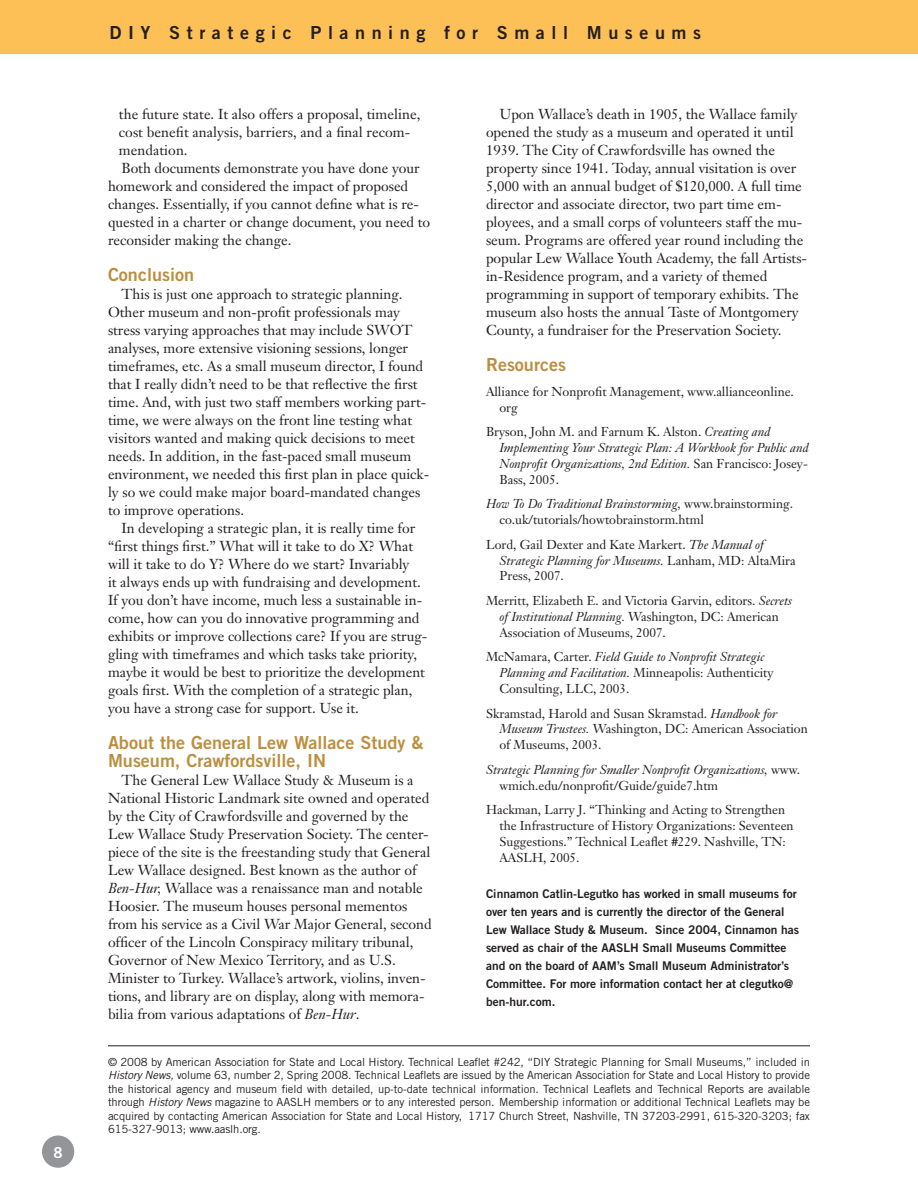
<style>
.page{position:relative;width:918px;height:1188px;background:#fff}
.page>*{position:absolute;margin:0;border:0;box-sizing:border-box;transform-origin:0 0}
.TradeBold2_color_12{font:18px/18px "Trade Gothic Bold Two";color:#bb8f3f}
.t1{font:18px "Trade Gothic Bold Two";letter-spacing:.365em;color:#231f20}
.TradeBold2_Reversed{font:15px "Trade Gothic Bold Two";color:#fff}
.Body_Janson{font:14.25px/18px "Janson Text";color:#231f20}
.Body_Janson_No_Inden{font:14.25px/18px "Janson Text";letter-spacing:.005em;color:#231f20}
.Body_References{font:12.75px/15.8px "Janson Text";color:#231f20}
.Body_References-2{font:italic 12.75px/15.8px "Janson Text";color:#231f20}
.Author_s_Bios{font:12px/18px "Trade Gothic Bold Two";color:#231f20}
.t2{font:11.25px/13.5px "Trade Gothic";letter-spacing:-.01em;color:#231f20;text-align:justify}
.s1{font-style:italic}
.s2{font-style:normal}
</style>
<div class="page">
<div style="left:0;top:0;width:918px;height:54px;background:#fdc056"></div>
<hr style="left:108px;top:1045px;width:702px;height:1px;background:#231f20">
<div style="left:41px;top:1135px;width:34px;height:34px;background:#939598;border-radius:50%"></div>
<div style="left:41px;top:1134px;width:35px;height:35px;border:2px solid #fff;border-radius:50%"></div>
<p class="TradeBold2_Reversed" style="left:54px;top:1143px;width:11px">8</p>
<p class="t1" style="left:110px;top:21px;width:593px">DIY Strategic Planning for Small Museums</p>
<p class="Body_Janson_No_Inden" style="left:119px;top:105px;width:303px">the future state. It also offers a proposal, timeline, cost benefit analysis, barriers, and a final recom&shy;mendation.</p>
<p class="Body_Janson" style="left:108px;top:159px;width:324px;text-indent:13px">Both documents demonstrate you have done your homework and considered the impact of proposed changes. Essentially, if you cannot define what is re&shy;quested in a charter or change document, you need to reconsider making the change.</p>
<p class="TradeBold2_color_12" style="left:108px;top:265px;width:88px">Conclusion</p>
<p class="Body_Janson" style="left:108px;top:285px;width:323px;text-indent:13px">This is just one approach to strategic planning.<br>Other museum and non-profit professionals may stress varying approaches that may include SWOT analyses, more extensive visioning sessions, longer timeframes, etc. As a small museum director, I found that I really didn’t need to be that reflective the first time. And, with just two staff members working part&shy;time, we were always on the front line testing what visitors wanted and making quick decisions to meet needs. In addition, in the fast-paced small museum environment, we needed this first plan in place quick&shy;ly so we could make major board-mandated changes to improve operations.</p>
<p class="Body_Janson" style="left:108px;top:519px;width:321px;text-indent:13px">In developing a strategic plan, it is really time for “first things first.” What will it take to do X? What will it take to do Y? Where do we start? Invariably<br>it always ends up with fundraising and development.<br>If you don’t have income, much less a sustainable in&shy;come, how can you do innovative programming and exhibits or improve collections care? If you are strug&shy;gling with timeframes and which tasks take priority, maybe it would be best to prioritize the development goals first. With the completion of a strategic plan, you have a strong case for support. Use it.</p>
<p class="TradeBold2_color_12" style="left:108px;top:733px;width:317px">About the General Lew Wallace Study &amp;<br>Museum, Crawfordsville, IN</p>
<p class="Body_Janson" style="left:108px;top:771px;width:325px;text-indent:13px">The General Lew Wallace Study &amp; Museum is a National Historic Landmark site owned and operated by the City of Crawfordsville and governed by the Lew Wallace Study Preservation Society. The center&shy;piece of the site is the freestanding study that General Lew Wallace designed. Best known as the author of <span class="s1">Ben-Hur,</span> Wallace was a renaissance man and notable Hoosier. The museum houses personal mementos from his service as a Civil War Major General, second officer of the Lincoln Conspiracy military tribunal, Governor of New Mexico Territory, and as U.S.<br>Minister to Turkey. Wallace’s artwork, violins, inven&shy;tions, and library are on display, along with memora&shy;bilia from various adaptations of <span class="s1">Ben-Hur</span>.</p>
<p class="Body_Janson" style="left:486px;top:105px;width:323px;text-indent:13px">Upon Wallace’s death in 1905, the Wallace family opened the study as a museum and operated it until 1939. The City of Crawfordsville has owned the property since 1941. Today, annual visitation is over 5,000 with an annual budget of $120,000. A full time director and associate director, two part time em&shy;ployees, and a small corps of volunteers staff the mu&shy;seum. Programs are offered year round including the popular Lew Wallace Youth Academy, the fall Artists&shy;in-Residence program, and a variety of themed programming in support of temporary exhibits. The museum also hosts the annual Taste of Montgomery County, a fundraiser for the Preservation Society.</p>
<p class="TradeBold2_color_12" style="left:486px;top:355px;width:81px">Resources</p>
<p class="Body_References" style="left:500px;top:384px;width:296px;text-indent:-14px">Alliance for Nonprofit Management, www.allianceonline. org</p>
<p class="Body_References-2" style="left:500px;top:424px;width:311px;text-indent:-14px"><span class="s2">Bryson, John M. and Farnum K. Alston.</span> Creating and Implementing Your Strategic Plan: A Workbook for Public and Nonprofit Organizations, 2nd Edition. <span class="s2">San Francisco: Josey-Bass, 2005.</span></p>
<p class="Body_References" style="left:500px;top:496px;width:295px;text-indent:-14px"><span class="s1">How To Do Traditional Brainstorming,</span> www.brainstorming. co.uk/tutorials/howtobrainstorm.html</p>
<p class="Body_References" style="left:500px;top:536px;width:298px;text-indent:-14px">Lord, Gail Dexter and Kate Markert. <span class="s1">The Manual of<br>Strategic Planning for Museums.</span> Lanham, MD: AltaMira<br>Press, 2007.</p>
<p class="Body_References" style="left:500px;top:593px;width:294px;text-indent:-14px">Merritt, Elizabeth E. and Victoria Garvin, editors. <span class="s1">Secrets of Institutional Planning.</span> Washington, DC: American<br>Association of Museums, 2007.</p>
<p class="Body_References" style="left:500px;top:649px;width:276px;text-indent:-14px">McNamara, Carter. <span class="s1">Field Guide to Nonprofit Strategic<br>Planning and Facilitation.</span> Minneapolis: Authenticity<br>Consulting, LLC, 2003.</p>
<p class="Body_References" style="left:500px;top:705px;width:310px;text-indent:-14px">Skramstad, Harold and Susan Skramstad. <span class="s1">Handbook for<br>Museum Trustees.</span> Washington, DC: American Association of Museums, 2003.</p>
<p class="Body_References-2" style="left:500px;top:762px;width:302px;text-indent:-14px">Strategic Planning for Smaller Nonprofit Organizations, <span class="s2">www. wmich.edu/nonprofit/Guide/guide7.htm</span></p>
<p class="Body_References" style="left:500px;top:802px;width:296px;text-indent:-14px">Hackman, Larry J. “Thinking and Acting to Strengthen the Infrastructure of History Organizations: Seventeen Suggestions.” Technical Leaflet #229. Nashville, TN:<br>AASLH, 2005.</p>
<p class="Author_s_Bios" style="left:486px;top:884px;width:315px">Cinnamon Catlin-Legutko has worked in small museums for over ten years and is currently the director of the General Lew Wallace Study &amp; Museum. Since 2004, Cinnamon has served as chair of the AASLH Small Museums Committee and on the board of AAM’s Small Museum Administrator’s Committee. For more information contact her at clegutko@ ben-hur.com.</p>
<p class="t2" style="left:108px;top:1055px;width:703px;text-indent:446px">Strategic Planning for Small M useums,” included in <span class="s1">History News,</span> volume 63, number 2, Spring 2008. Technical Leaflets are issued by the American Association for State and Local H istory to provide the historical agency and museum field with detailed, up-to-date technical information. Technical Leaflets and Technical Reports are available through <span class="s1">History News</span> magazine to AASLH</p>
<p class="t2" style="left:108px;top:1055px;width:432px">© 2008 by American Association for State and Local H istory. Technical Leaflet #242, “DIY</p>
<p class="t2" style="left:108px;top:1096px;width:704px;text-indent:207px">members or to any interested person. M embership information or additional Technical Leaflets may be acquired by contacting American Association for State and Local H istory, 1717 Church Street, N ashville, TN 37203-2991, 615-320-3203; fax 615-327-9013; www.aaslh.org.</p>
</div>
